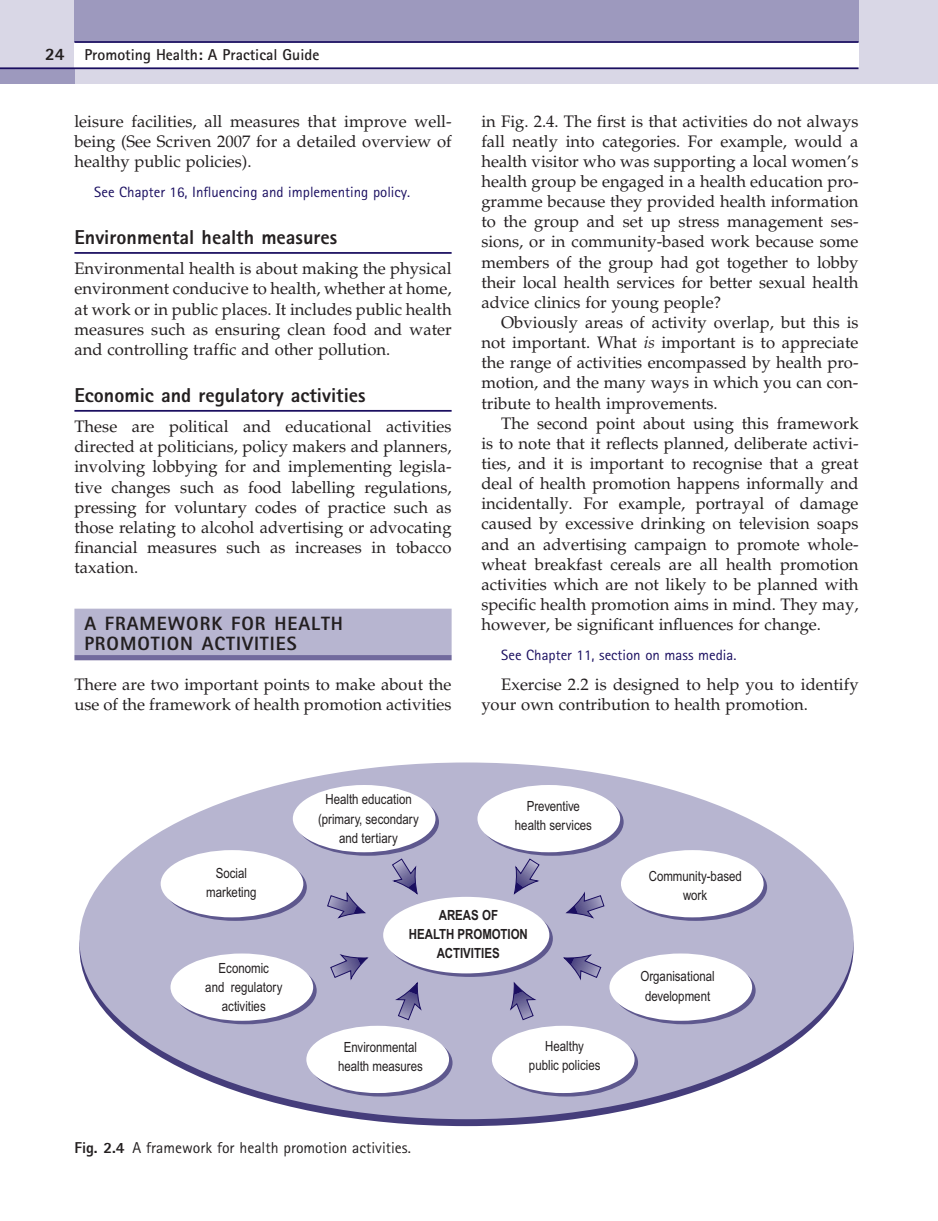
<style>
.page{position:relative;width:938px;height:1221px;background:#fff}
.page>*{position:absolute;margin:0;border:0;box-sizing:border-box;transform-origin:0 0}
.t1{font:800 20.12px "Rotis Sans Serif";color:#231f20}
.t2{font:800 19.25px/20.1px "Rotis Sans Serif";letter-spacing:.05em;color:#231f20}
.t3{font:16.62px/20.1px "Palatino";color:#231f20;text-align:justify}
.t4{font:15.75px "Rotis Sans Serif";color:#231f20}
.t5{font:700 15.75px "Rotis Sans Serif";color:#231f20}
.t6{font:14.88px "Rotis Sans Serif";color:#1a0e60}
.t7{font:14px/19.2px "Arial Narrow";color:#231f20;text-align:center}
.t8{font:700 14px/19.2px "Arial Narrow";color:#231f20;text-align:center}
.s1{font-weight:800;font-size:17.5px}
.s2{font-style:italic}
.s3{font-weight:800}
</style>
<div class="page">
<div style="left:0;top:0;width:938px;height:84px;background:#d9d7e6"></div>
<div style="left:74px;top:0;width:784px;height:42px;background:#9d99be"></div>
<div style="left:74px;top:42px;width:784px;height:26px;background:#fff"></div>
<div style="left:0;top:68px;width:74px;height:16px;background:#9d99be"></div>
<hr style="left:74px;top:41px;width:784px;height:2px;background:#1a0e60">
<hr style="left:0;top:67px;width:858px;height:2px;background:#1a0e60">
<hr style="left:74px;top:252px;width:377px;height:2px;background:#1a0e60">
<hr style="left:74px;top:410px;width:377px;height:1px;background:#1a0e60">
<div style="left:74px;top:608px;width:377px;height:47px;background:#b7b5d0"></div>
<div style="left:74px;top:655px;width:377px;height:5px;background:#716a9d"></div>
<div style="left:79px;top:762px;width:774px;height:357px;background:#b7b5d0;border-radius:50%"></div>
<svg style="left:395px;top:982px;width:27px;height:38px"></svg>
<svg style="left:330px;top:954px;width:38px;height:27px"></svg>
<svg style="left:327px;top:891px;width:39px;height:28px"></svg>
<svg style="left:392px;top:858px;width:26px;height:36px"></svg>
<svg style="left:510px;top:982px;width:26px;height:38px"></svg>
<svg style="left:563px;top:954px;width:39px;height:27px"></svg>
<svg style="left:565px;top:891px;width:40px;height:28px"></svg>
<svg style="left:514px;top:858px;width:26px;height:36px"></svg>
<svg style="left:387px;top:900px;width:166px;height:76px"></svg>
<svg style="left:296px;top:788px;width:143px;height:67px"></svg>
<div style="left:293px;top:785px;width:142px;height:67px;background:#fff;border-radius:50%"></div>
<svg style="left:481px;top:788px;width:142px;height:67px"></svg>
<div style="left:477px;top:785px;width:143px;height:67px;background:#fff;border-radius:50%"></div>
<div style="left:383px;top:896px;width:166px;height:77px;background:#fff;border-radius:50%"></div>
<svg style="left:174px;top:956px;width:143px;height:68px"></svg>
<div style="left:170px;top:953px;width:143px;height:67px;background:#fff;border-radius:50%"></div>
<svg style="left:164px;top:853px;width:143px;height:67px"></svg>
<div style="left:161px;top:850px;width:142px;height:67px;background:#fff;border-radius:50%"></div>
<svg style="left:624px;top:853px;width:143px;height:67px"></svg>
<div style="left:621px;top:850px;width:142px;height:67px;background:#fff;border-radius:50%"></div>
<svg style="left:310px;top:1029px;width:142px;height:67px"></svg>
<div style="left:306px;top:1025px;width:143px;height:67px;background:#fff;border-radius:50%"></div>
<svg style="left:613px;top:956px;width:142px;height:68px"></svg>
<div style="left:609px;top:953px;width:143px;height:67px;background:#fff;border-radius:50%"></div>
<svg style="left:495px;top:1029px;width:143px;height:67px"></svg>
<div style="left:492px;top:1025px;width:142px;height:67px;background:#fff;border-radius:50%"></div>
<p class="t5" style="left:45px;top:44px;width:276px"><span class="s1">24</span> Promoting Health: A Practical Guide</p>
<p class="t3" style="left:74px;top:111px;width:379px">leisure facilities, all measures that improve well&shy;being (See Scriven 2007 for a detailed overview of healthy public policies).</p>
<p class="t6" style="left:94px;top:183px;width:317px">See Chapter 16, Influencing and implementing policy.</p>
<p class="t1" style="left:74px;top:224px;width:264px">Environmental health measures</p>
<p class="t3" style="left:74px;top:259px;width:379px">Environmental health is about making the physical environment conducive to health, whether at home, at work or in public places. It includes public health measures such as ensuring clean food and water and controlling traffic and other pollution.</p>
<p class="t1" style="left:74px;top:382px;width:293px">Economic and regulatory activities</p>
<p class="t3" style="left:74px;top:416px;width:379px">These are political and educational activities directed at politicians, policy makers and planners, involving lobbying for and implementing legisla&shy;tive changes such as food labelling regulations, pressing for voluntary codes of practice such as those relating to alcohol advertising or advocating financial measures such as increases in tobacco taxation.</p>
<p class="t2" style="left:84px;top:613px;width:260px">A Framework for Health<br>Promotion Activities</p>
<p class="t3" style="left:74px;top:674px;width:379px">There are two important points to make about the use of the framework of health promotion activities</p>
<p class="t3" style="left:481px;top:111px;width:379px">in Fig. 2.4. The first is that activities do not always fall neatly into categories. For example, would a health visitor who was supporting a local women’s health group be engaged in a health education pro&shy;gramme because they provided health information to the group and set up stress management ses&shy;sions, or in community-based work because some members of the group had got together to lobby their local health services for better sexual health advice clinics for young people?</p>
<p class="t3" style="left:481px;top:312px;width:379px;text-indent:20px">Obviously areas of activity overlap, but this is not important. What <span class="s2">is</span> important is to appreciate the range of activities encompassed by health pro&shy;motion, and the many ways in which you can con&shy;tribute to health improvements.</p>
<p class="t3" style="left:481px;top:413px;width:379px;text-indent:20px">The second point about using this framework is to note that it reflects planned, deliberate activi&shy;ties, and it is important to recognise that a great deal of health promotion happens informally and incidentally. For example, portrayal of damage caused by excessive drinking on television soaps and an advertising campaign to promote whole&shy;wheat breakfast cereals are all health promotion activities which are not likely to be planned with specific health promotion aims in mind. They may, however, be significant influences for change.</p>
<p class="t6" style="left:501px;top:646px;width:237px">See Chapter 11, section on mass media.</p>
<p class="t3" style="left:481px;top:674px;width:379px;text-indent:20px">Exercise 2.2 is designed to help you to identify your own contribution to health promotion.</p>
<p class="t7" style="left:206px;top:863px;width:52px">Social marketing</p>
<p class="t7" style="left:318px;top:789px;width:102px">Health education (primary, secondary and tertiary</p>
<p class="t7" style="left:515px;top:796px;width:79px">Preventive health services</p>
<p class="t7" style="left:648px;top:866px;width:95px">Community-based work</p>
<p class="t7" style="left:205px;top:958px;width:79px">Economic<br>and regulatory activities</p>
<p class="t8" style="left:409px;top:905px;width:121px">AREAS OF<br>HEALTH PROMOTION<br>ACTIVITIES</p>
<p class="t7" style="left:338px;top:1037px;width:86px">Environmental health measures</p>
<p class="t7" style="left:529px;top:1036px;width:73px">Healthy public policies</p>
<p class="t4" style="left:74px;top:1138px;width:338px"><span class="s3">Fig. 2.4</span> A framework for health promotion activities.</p>
<p class="t7" style="left:640px;top:966px;width:76px">Organisational development</p>
</div>
